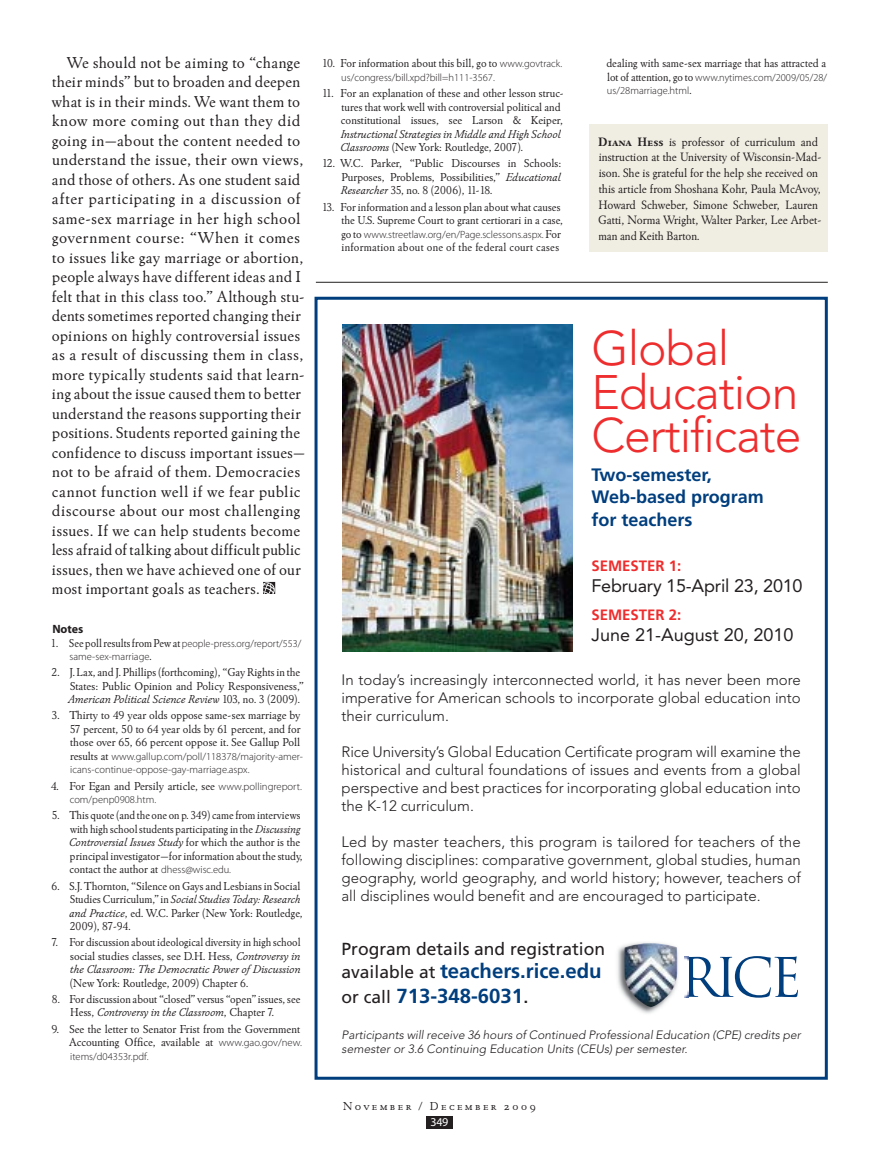
<style>
.page{position:relative;width:878px;height:1161px;background:#fff}
.page>*{position:absolute;margin:0;border:0;box-sizing:border-box;transform-origin:0 0}
.t1{font:300 48px/43.5px "Avenir";letter-spacing:-.02em;color:#ee2d2e}
.t2{font:700 20.4px/24.5px "Frutiger";color:#003e7e}
.t3{font:18px "Avenir";letter-spacing:-.01em;color:#231f20}
.t4{font:700 18px/22.5px "Frutiger";color:#003e7e}
.t5{font:17.4px "Frutiger";color:#231f20}
.t6{font:16.5px/19.5px "Winchester New ITC";letter-spacing:.02em;color:#231f20}
.t7{font:300 15px/18px "Avenir";color:#231f20;text-align:justify}
.t8{font:700 15px "Frutiger";color:#ee2d2e}
.t9{font:12.75px/15.8px "Winchester New ITC";color:#231f20}
.t10{font:12px/13.5px "Winchester New ITC";color:#231f20}
.t11{font:12px/13.5px "Winchester New ITC";color:#231f20;scale:.94 1}
.t12{font:italic 300 12px/14.4px "Avenir";letter-spacing:.005em;color:#231f20}
.t13{font:12px/13.5px "Winchester New ITC";color:#231f20;scale:.96 1}
.t14{font:italic 12px/13.5px "Winchester New ITC";color:#231f20}
.t15{font:12px "Winchester New ITC";letter-spacing:.02em;color:#231f20}
.t16{font:12px "Winchester New ITC Book SC";letter-spacing:.205em;color:#231f20}
.t17{font:700 12px "Myriad Pro";color:#231f20}
.t18{font:12px "Myriad Pro";color:#fff}
.t19{font:300 10.5px/13.5px "Myriad Pro";color:#231f20}
.s1{font-family:"Winchester New ITC";font-weight:400;font-size:12px}
.s2{font-style:italic}
.s3{font-family:"Myriad Pro";font-weight:300;font-size:10.5px}
.s4{font-style:normal}
.s5{font-family:"Winchester New ITC Bold SC"}
.s6{font-weight:400;font-size:17.4px;color:#231f20}
.s7{font-weight:400;color:#231f20}
</style>
<div class="page">
<div style="left:426px;top:1117px;width:26px;height:12px;background:#231f20"></div>
<div style="left:314px;top:297px;width:513px;height:783px;border:3px solid #003e7e"></div>
<svg style="left:688px;top:956px;width:110px;height:42px"></svg>
<img style="left:617px;top:942px;width:61px;height:72px">
<img style="left:684px;top:956px;width:4px;height:42px">
<img style="left:624px;top:943px;width:53px;height:64px">
<img style="left:342px;top:325px;width:230px;height:327px">
<svg style="left:263px;top:582px;width:12px;height:12px"></svg>
<div style="left:589px;top:124px;width:238px;height:128px;background:#f0eee3"></div>
<hr style="left:316px;top:282px;width:511px;height:1px;background:#231f20">
<p class="t6" style="left:52px;top:52px;width:255px;text-indent:15px">We should not be aiming to “change their minds” but to broaden and deepen what is in their minds. We want them to know more coming out than they did going in—about the content needed to understand the issue, their own views, and those of others. As one student said after participating in a discussion of same-sex marriage in her high school government course: “When it comes to issues like gay marriage or abortion, people always have different ideas and I felt that in this class too.” Although stu&shy;dents sometimes reported changing their opinions on highly controversial issues as a result of discussing them in class, more typically students said that learn&shy;ing about the issue caused them to better understand the reasons supporting their positions. Students reported gaining the confidence to discuss important issues— not to be afraid of them. Democracies cannot function well if we fear public discourse about our most challenging issues. If we can help students become less afraid of talking about difficult public issues, then we have achieved one of our most important goals as teachers.</p>
<p class="t17" style="left:52px;top:622px;width:33px">Notes</p>
<p class="t19" style="left:70px;top:636px;width:233px;text-indent:-19px"><span class="s1">1. See poll results from Pew at</span> people-press.org/report/553/ same-sex-marriage<span class="s1">.</span></p>
<p class="t10" style="left:68px;top:665px;width:237px;text-indent:-17px">2. J. Lax, and J. Phillips (forthcoming), “Gay Rights in the<br>States: Public Opinion and Policy Responsiveness,”<br><span class="s2">American Political Science Review</span> 103, no. 3 (2009).</p>
<p class="t10" style="left:70px;top:708px;width:232px;text-align:justify;text-indent:-18px">3. Thirty to 49 year olds oppose same-sex marriage by 57 percent, 50 to 64 year olds by 61 percent, and for those over 65, 66 percent oppose it. See Gallup Poll</p>
<p class="t19" style="left:70px;top:750px;width:234px"><span class="s1">results at</span> www.gallup.com/poll/118378/majority-amer&shy;icans-continue-oppose-gay-marriage.aspx.</p>
<p class="t10" style="left:51px;top:779px;width:252px">4. For Egan and Persily article, see <span class="s3">www.pollingreport.</span></p>
<p class="t19" style="left:70px;top:793px;width:88px">com/penp0908.htm.</p>
<p class="t11" style="left:69px;top:808px;width:250px;text-indent:-17px">5. This quote (and the one on p. 349) came from interviews with high school students participating in the <span class="s2">Discussing Controversial Issues Study</span> for which the author is the principal investigator—for information about the study, contact the author at <span class="s3">dhess@wisc.edu.</span></p>
<p class="t10" style="left:69px;top:879px;width:235px;text-indent:-18px">6. S.J. Thornton, “Silence on Gays and Lesbians in Social Studies Curriculum,” in <span class="s2">Social Studies Today: Research and Practice</span>, ed. W.C. Parker (New York: Routledge, 2009), 87-94.</p>
<p class="t11" style="left:70px;top:935px;width:247px;text-align:justify;text-indent:-18px">7. For discussion about ideological diversity in high school social studies classes, see D.H. Hess, <span class="s2">Controversy in the Classroom: The Democratic Power of Discussion</span></p>
<p class="t10" style="left:70px;top:976px;width:180px">(New York: Routledge, 2009) Chapter 6.</p>
<p class="t13" style="left:70px;top:992px;width:241px;text-indent:-18px">8. For discussion about “closed” versus “open” issues, see<br>Hess, <span class="s2">Controversy in the Classroom</span>, Chapter 7.</p>
<p class="t10" style="left:52px;top:1022px;width:252px;text-align:right">9. See the letter to Senator Frist from the Government<br>Accounting Office, available at <span class="s3">www.gao.gov/new.</span></p>
<p class="t19" style="left:70px;top:1050px;width:80px">items/d04353r.pdf.</p>
<p class="t10" style="left:322px;top:57px;width:241px">10. For information about this bill, go to <span class="s3">www.govtrack.</span></p>
<p class="t19" style="left:341px;top:71px;width:155px">us/congress/bill.xpd?bill=h111-3567.</p>
<p class="t10" style="left:341px;top:86px;width:224px;text-indent:-19px">11. For an explanation of these and other lesson struc&shy;tures that work well with controversial political and constitutional issues, see Larson &amp; Keiper,</p>
<p class="t14" style="left:340px;top:127px;width:222px">Instructional Strategies in Middle and High School<br>Classrooms <span class="s4">(New York: Routledge, 2007).</span></p>
<p class="t10" style="left:340px;top:156px;width:222px;text-align:justify;text-indent:-18px">12. W.C. Parker, “Public Discourses in Schools:<br>Purposes, Problems, Possibilities,” <span class="s2">Educational Researcher</span> 35, no. 8 (2006), 11-18.</p>
<p class="t10" style="left:322px;top:200px;width:242px;text-align:right">13. For information and a lesson plan about what causes the U.S. Supreme Court to grant certiorari in a case,</p>
<p class="t19" style="left:341px;top:228px;width:221px"><span class="s1">go to</span> www.streetlaw.org/en/Page.sclessons.aspx. <span class="s1">For</span></p>
<p class="t15" style="left:341px;top:240px;width:219px">information about one of the federal court cases</p>
<p class="t10" style="left:606px;top:57px;width:221px">dealing with same-sex marriage that has attracted a</p>
<p class="t19" style="left:607px;top:71px;width:222px"><span class="s1">lot of attention, go to</span> www.nytimes.com/2009/05/28/ us/28marriage.html<span class="s1">.</span></p>
<p class="t9" style="left:598px;top:133px;width:225px"><span class="s5">Diana Hess</span> is professor of curriculum and instruction at the University of Wisconsin-Mad&shy;ison. She is grateful for the help she received on this article from Shoshana Kohr, Paula McAvoy, Howard Schweber, Simone Schweber, Lauren Gatti, Norma Wright, Walter Parker, Lee Arbet&shy;man and Keith Barton.</p>
<h1 class="t1" style="left:591px;top:327px;width:211px">Global<br>Education<br>Certificate</h1>
<h3 class="t4" style="left:591px;top:463px;width:174px">Two-semester,<br>Web-based program for teachers</h3>
<p class="t8" style="left:591px;top:556px;width:91px">SEMESTER 1:</p>
<h3 class="t3" style="left:591px;top:575px;width:213px">February 15-April 23, 2010</h3>
<p class="t8" style="left:591px;top:606px;width:91px">SEMESTER 2:</p>
<h3 class="t3" style="left:591px;top:624px;width:204px">June 21-August 20, 2010</h3>
<p class="t7" style="left:341px;top:671px;width:461px">In today’s increasingly interconnected world, it has never been more imperative for American schools to incorporate global education into their curriculum.</p>
<p class="t7" style="left:341px;top:743px;width:461px">Rice University’s Global Education Certificate program will examine the historical and cultural foundations of issues and events from a global perspective and best practices for incorporating global education into the K-12 curriculum.</p>
<p class="t7" style="left:341px;top:833px;width:461px">Led by master teachers, this program is tailored for teachers of the following disciplines: comparative government, global studies, human geography, world geography, and world history; however, teachers of all disciplines would benefit and are encouraged to participate.</p>
<h3 class="t5" style="left:341px;top:939px;width:265px">Program details and registration</h3>
<h2 class="t2" style="left:341px;top:959px;width:262px"><span class="s6">available at</span> teachers.rice.edu <span class="s6">or call</span> 713-348-6031<span class="s7">.</span></h2>
<p class="t12" style="left:341px;top:1028px;width:460px">Participants will receive 36 hours of Continued Professional Education (CPE) credits per semester or 3.6 Continuing Education Units (CEUs) per semester.</p>
<p class="t16" style="left:343px;top:1098px;width:194px">November / December 2009</p>
<p class="t18" style="left:430px;top:1116px;width:19px">349</p>
</div>
